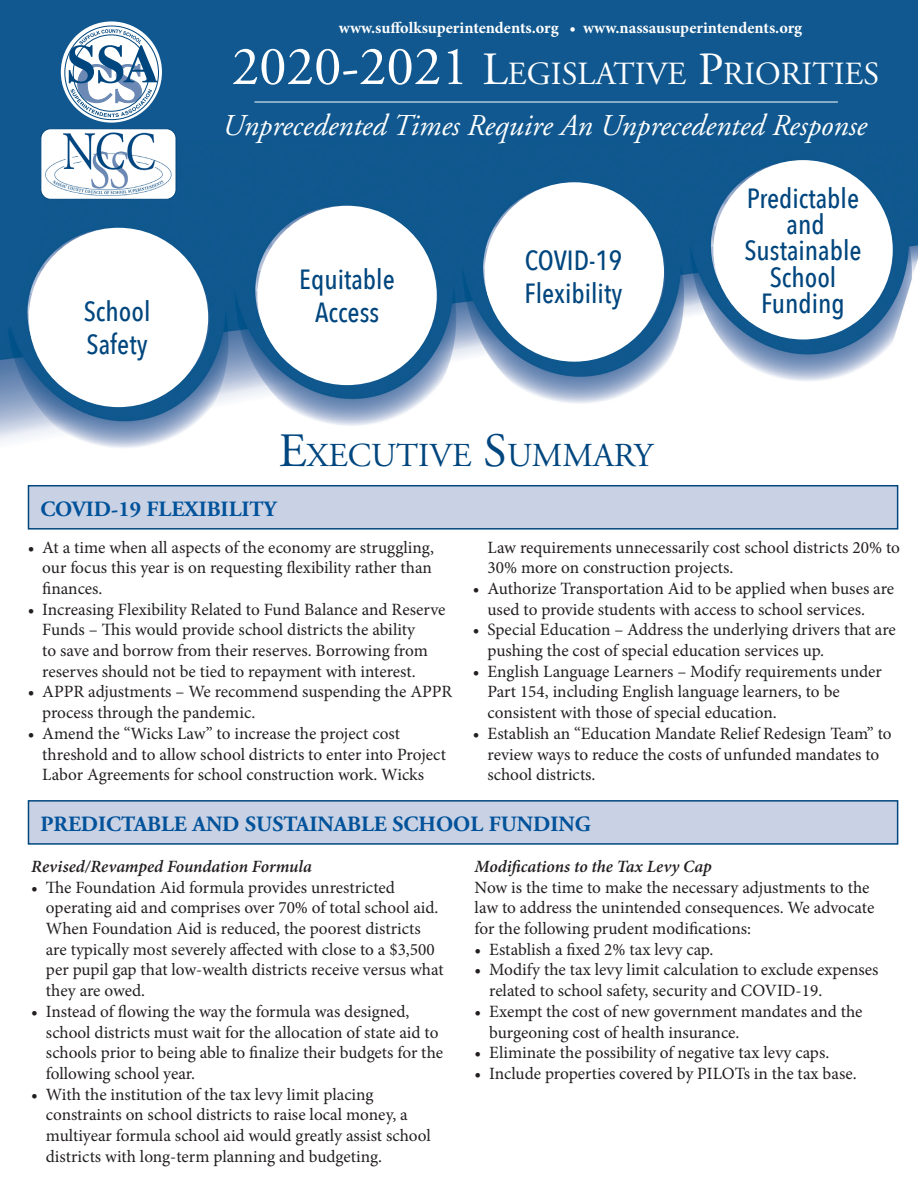
<style>
.page{position:relative;width:918px;height:1188px;background:#fff}
.page>*{position:absolute;margin:0;border:0;box-sizing:border-box;transform-origin:0 0}
.t1{font:33.45px "Adobe Garamond";color:#00467e}
.t2{font:32.25px "Adobe Garamond";color:#fff}
.t3{font:italic 30.3px "Adobe Garamond";color:#fff}
.t4{font:500 27.75px/33.2px "Avenir Next Condensed";color:#00467e;text-align:center}
.t5{font:700 21.75px "Adobe Garamond";color:#01529a}
.t6{font:17.25px/20.7px "Minion Pro";color:#231f20}
.t7{font:italic 600 17.25px "Minion Pro";letter-spacing:-.005em;color:#231f20}
.t8{font:700 16.2px "Minion Pro";color:#fff}
.s1{font-size:54.9px}
.s2{font-size:46.05px}
.s3{font-size:47.85px}
</style>
<div class="page">
<img style="left:1px;top:0;width:917px;height:530px">
<div style="left:29px;top:228px;width:179px;height:179px;background:#fff;border-radius:50%"></div>
<div style="left:257px;top:206px;width:180px;height:179px;background:#fff;border-radius:50%"></div>
<div style="left:485px;top:182px;width:179px;height:180px;background:#fff;border-radius:50%"></div>
<div style="left:713px;top:160px;width:180px;height:179px;background:#fff;border-radius:50%"></div>
<div style="left:28px;top:485px;width:870px;height:45px;background:#c9d2e4;border:2px solid #00467e"></div>
<div style="left:28px;top:800px;width:870px;height:45px;background:#c9d2e4;border:2px solid #00467e"></div>
<hr style="left:254px;top:102px;width:584px;height:1px;background:#fff">
<svg style="left:61px;top:21px;width:101px;height:102px"></svg>
<svg style="left:69px;top:29px;width:89px;height:88px"></svg>
<div style="left:41px;top:129px;width:135px;height:70px;background:#fff;border-radius:10px"></div>
<img style="left:45px;top:132px;width:127px;height:64px">
<div style="left:41px;top:128px;width:135px;height:72px;border:1px solid #00467e;border-radius:10px"></div>
<p class="t8" style="left:339px;top:16px;width:465px">www.suffolksuperintendents.org • www.nassausuperintendents.org</p>
<p class="t4" style="left:84px;top:294px;width:68px">School</p>
<p class="t4" style="left:87px;top:328px;width:63px">Safety</p>
<p class="t2" style="left:232px;top:57px;width:649px"><span class="s1">2020-2021</span> <span class="s2">L</span>EGISLATIVE <span class="s2">P</span>RIORITIES</p>
<p class="t3" style="left:221px;top:109px;width:646px">Unprecedented Times Require An Unprecedented Response</p>
<p class="t4" style="left:299px;top:263px;width:97px">Equitable<br>Access</p>
<p class="t4" style="left:525px;top:244px;width:99px;text-align:left">COVID-19<br>Flexibility</p>
<p class="t1" style="left:279px;top:437px;width:376px"><span class="s3">E</span>XECUTIVE <span class="s3">S</span>UMMARY</p>
<p class="t4" style="left:747px;top:182px;width:114px">Predictable</p>
<p class="t4" style="left:744px;top:211px;width:119px;line-height:26.2px">and<br>Sustainable<br>School</p>
<p class="t4" style="left:761px;top:287px;width:85px">Funding</p>
<p class="t5" style="left:40px;top:497px;width:237px">COVID-19 FLEXIBILITY</p>
<p class="t6" style="left:42px;top:537px;width:393px;text-align:justify;text-indent:-15px">• At a time when all aspects of the economy are struggling, our focus this year is on requesting flexibility rather than finances.</p>
<p class="t6" style="left:42px;top:599px;width:405px;text-indent:-15px">• Increasing Flexibility Related to Fund Balance and Reserve Funds – This would provide school districts the ability<br>to save and borrow from their reserves. Borrowing from reserves should not be tied to repayment with interest.</p>
<p class="t6" style="left:42px;top:682px;width:411px;text-indent:-15px">• APPR adjustments – We recommend suspending the APPR process through the pandemic.</p>
<p class="t6" style="left:42px;top:723px;width:405px;text-indent:-15px">• Amend the “Wicks Law” to increase the project cost threshold and to allow school districts to enter into Project<br>Labor Agreements for school construction work. Wicks</p>
<p class="t6" style="left:488px;top:537px;width:414px">Law requirements unnecessarily cost school districts 20% to<br>30% more on construction projects.</p>
<p class="t6" style="left:488px;top:578px;width:408px;text-indent:-15px">• Authorize Transportation Aid to be applied when buses are used to provide students with access to school services.</p>
<p class="t6" style="left:488px;top:620px;width:410px;text-indent:-15px">• Special Education – Address the underlying drivers that are pushing the cost of special education services up.</p>
<p class="t6" style="left:488px;top:661px;width:396px;text-indent:-15px">• English Language Learners – Modify requirements under<br>Part 154, including English language learners, to be consistent with those of special education.</p>
<p class="t6" style="left:488px;top:723px;width:406px;text-indent:-15px">• Establish an “Education Mandate Relief Redesign Team” to review ways to reduce the costs of unfunded mandates to school districts.</p>
<p class="t5" style="left:40px;top:812px;width:552px">PREDICTABLE AND SUSTAINABLE SCHOOL FUNDING</p>
<p class="t7" style="left:31px;top:854px;width:282px">Revised/Revamped Foundation Formula</p>
<p class="t6" style="left:46px;top:877px;width:399px;text-indent:-15px">• The Foundation Aid formula provides unrestricted operating aid and comprises over 70% of total school aid.<br>When Foundation Aid is reduced, the poorest districts are typically most severely affected with close to a $3,500 per pupil gap that low-wealth districts receive versus what they are owed.</p>
<p class="t6" style="left:46px;top:1001px;width:399px;text-indent:-15px">• Instead of flowing the way the formula was designed, school districts must wait for the allocation of state aid to schools prior to being able to finalize their budgets for the following school year.</p>
<p class="t6" style="left:46px;top:1084px;width:387px;text-indent:-15px">• With the institution of the tax levy limit placing constraints on school districts to raise local money, a multiyear formula school aid would greatly assist school districts with long-term planning and budgeting.</p>
<p class="t7" style="left:475px;top:854px;width:239px">Modifications to the Tax Levy Cap</p>
<p class="t6" style="left:475px;top:877px;width:401px">Now is the time to make the necessary adjustments to the law to address the unintended consequences. We advocate for the following prudent modifications:</p>
<p class="t6" style="left:475px;top:939px;width:240px">• Establish a fixed 2% tax levy cap.</p>
<p class="t6" style="left:489px;top:960px;width:391px;text-indent:-15px">• Modify the tax levy limit calculation to exclude expenses related to school safety, security and COVID-19.</p>
<p class="t6" style="left:489px;top:1001px;width:375px;text-indent:-15px">• Exempt the cost of new government mandates and the burgeoning cost of health insurance.</p>
<p class="t6" style="left:475px;top:1042px;width:356px">• Eliminate the possibility of negative tax levy caps.</p>
<p class="t6" style="left:475px;top:1063px;width:383px">• Include properties covered by PILOTs in the tax base.</p>
</div>
